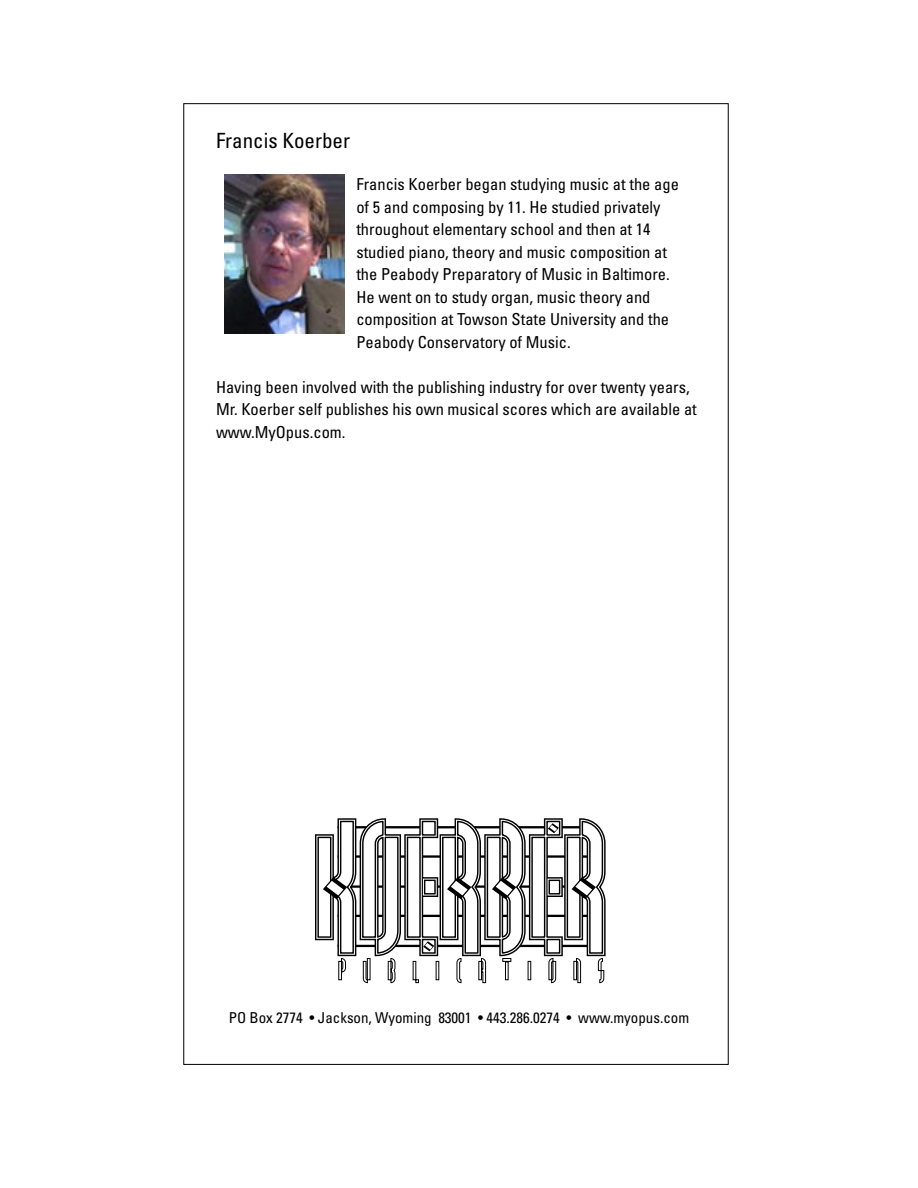
<style>
.page{position:relative;width:918px;height:1188px;background:#fff}
.page>*{position:absolute;margin:0;border:0;box-sizing:border-box;transform-origin:0 0}
.t1{font:condensed 21px "Univers";color:#000}
.t2{font:condensed 16.5px/22.5px "Univers";color:#000}
.t3{font:condensed 15px "Univers";color:#000}
</style>
<div class="page">
<img style="left:225px;top:175px;width:119px;height:158px">
<svg style="left:315px;top:818px;width:291px;height:165px"></svg>
<p class="t1" style="left:216px;top:127px;width:136px">Francis Koerber</p>
<p class="t2" style="left:356px;top:173px;width:324px">Francis Koerber began studying music at the age of 5 and composing by 11. He studied privately throughout elementary school and then at 14 studied piano, theory and music composition at the Peabody Preparatory of Music in Baltimore.<br>He went on to study organ, music theory and composition at Towson State University and the Peabody Conservatory of Music.</p>
<p class="t2" style="left:216px;top:376px;width:482px">Having been involved with the publishing industry for over twenty years,<br>Mr. Koerber self publishes his own musical scores which are available at www.MyOpus.com.</p>
<p class="t3" style="left:229px;top:1008px;width:462px">PO Box 2774 • Jackson, Wyoming 83001 • 443.286.0274 • www.myopus.com</p>
</div>
